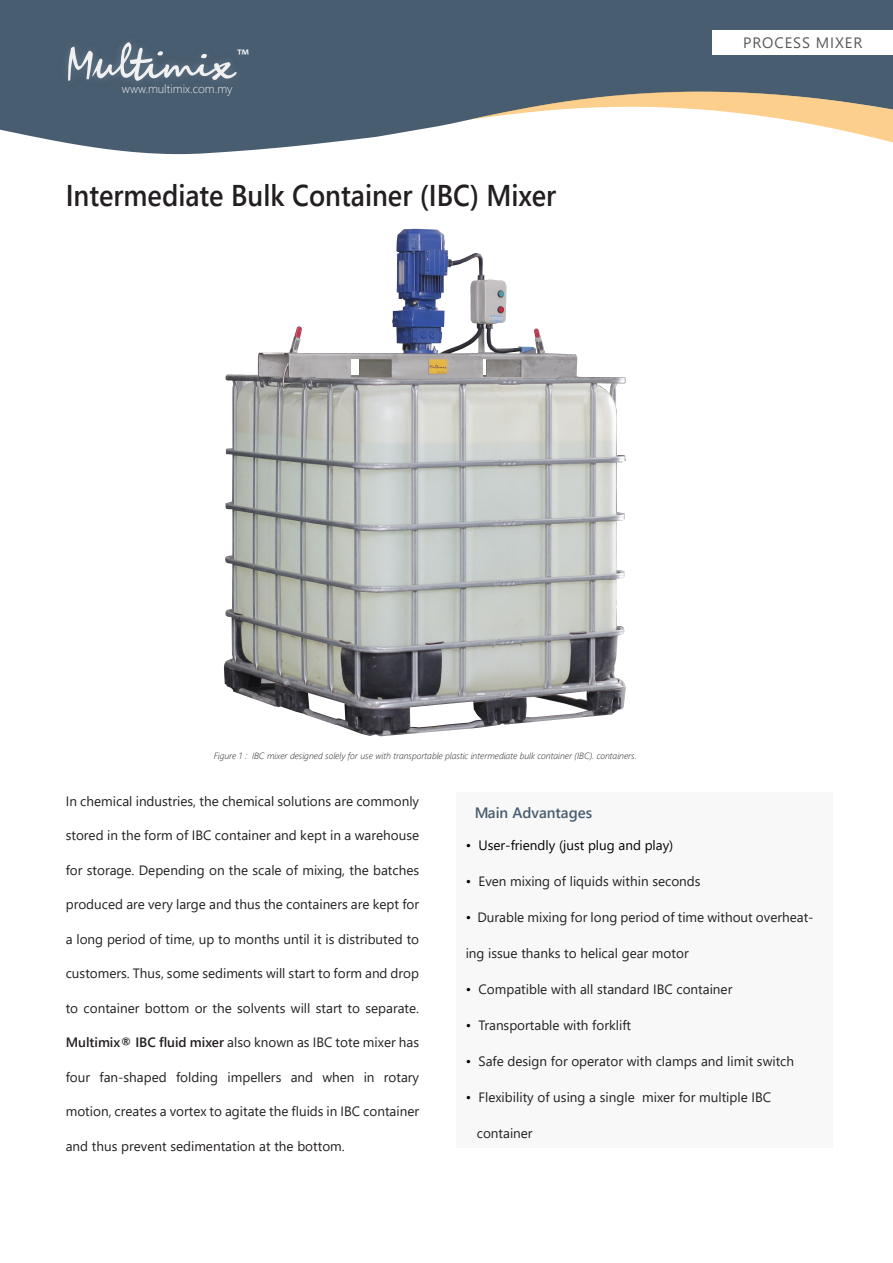
<style>
.page{position:relative;width:893px;height:1263px;background:#fff}
.page>*{position:absolute;margin:0;border:0;box-sizing:border-box;transform-origin:0 0}
.t1{font:600 30px "Segoe UI";color:#231f20;scale:.9 1}
.t2{font:18.45px "Myriad Pro";color:#fff;scale:1.06 1}
.t3{font:600 15px "Segoe UI";color:#354b60}
.t4{font:15px "Segoe UI";letter-spacing:.06em;color:#58595b}
.t5{font:13.5px "Segoe UI";color:#231f20}
.t6{font:13.5px "Segoe UI";color:#000}
.t7{font:300 12px "Segoe UI";color:#f1f1f2}
.t8{font:italic 300 9px "Segoe UI";color:#231f20}
.s1{font-weight:600}
.s2{color:#000}
</style>
<div class="page">
<div style="left:457px;top:792px;width:376px;height:355px;background:#f8f8f8"></div>
<svg style="left:0;top:0;width:893px;height:154px;background:#5b6d7e"></svg>
<svg style="left:468px;top:92px;width:425px;height:51px"></svg>
<div style="left:55px;top:17px;width:51px;height:77px;background:#495d70"></div>
<img style="left:79px;top:29px;width:65px;height:62px">
<img style="left:108px;top:35px;width:9px;height:56px">
<img style="left:117px;top:35px;width:49px;height:59px">
<img style="left:135px;top:81px;width:16px;height:10px">
<img style="left:151px;top:81px;width:48px;height:10px">
<img style="left:186px;top:41px;width:57px;height:48px">
<img style="left:199px;top:50px;width:50px;height:43px">
<svg style="left:68px;top:42px;width:169px;height:39px"></svg>
<div style="left:712px;top:30px;width:181px;height:25px;background:#fff"></div>
<img style="left:224px;top:229px;width:402px;height:507px">
<svg style="left:431px;top:257px;width:64px;height:96px"></svg>
<svg style="left:526px;top:691px;width:62px;height:26px"></svg>
<svg style="left:410px;top:701px;width:72px;height:26px"></svg>
<svg style="left:283px;top:685px;width:62px;height:35px"></svg>
<div style="left:351px;top:359px;width:7px;height:16px;background:#fff"></div>
<hr style="left:483px;top:359px;width:3px;height:16px;background:#fff">
<svg style="left:597px;top:383px;width:14px;height:11px"></svg>
<svg style="left:505px;top:351px;width:15px;height:3px"></svg>
<h2 class="t2" style="left:237px;top:45px;width:13px">™</h2>
<p class="t7" style="left:122px;top:78px;width:112px">www.multimix.com.my</p>
<h1 class="t1" style="left:66px;top:167px;width:547px">Intermediate Bulk Container (IBC) Mixer</h1>
<p class="t4" style="left:743px;top:29px;width:121px">PROCESS MIXER</p>
<p class="t8" style="left:214px;top:747px;width:425px">Figure 1 : IBC mixer designed solely for use with transportable plastic intermediate bulk container (IBC). containers.</p>
<p class="t5" style="left:66px;top:788px;width:355px">In chemical industries, the chemical solutions are commonly</p>
<p class="t5" style="left:66px;top:822px;width:355px">stored in the form of IBC container and kept in a warehouse</p>
<p class="t5" style="left:66px;top:857px;width:355px">for storage. Depending on the scale of mixing, the batches</p>
<p class="t5" style="left:66px;top:891px;width:355px">produced are very large and thus the containers are kept for</p>
<p class="t5" style="left:66px;top:926px;width:355px">a long period of time, up to months until it is distributed to</p>
<p class="t5" style="left:66px;top:961px;width:355px">customers. Thus, some sediments will start to form and drop</p>
<p class="t5" style="left:66px;top:995px;width:355px">to container bottom or the solvents will start to separate.</p>
<p class="t5" style="left:66px;top:1030px;width:355px"><span class="s1">Multimix® IBC fluid mixer</span> also known as IBC tote mixer has</p>
<p class="t5" style="left:66px;top:1064px;width:355px">four fan-shaped folding impellers and when in rotary</p>
<p class="t5" style="left:66px;top:1099px;width:355px">motion, creates a vortex to agitate the fluids in IBC container</p>
<p class="t5" style="left:66px;top:1133px;width:281px">and thus prevent sedimentation at the bottom.</p>
<p class="t3" style="left:474px;top:798px;width:120px">Main Advantages</p>
<p class="t6" style="left:466px;top:832px;width:209px">• User-friendly (just plug and play)</p>
<p class="t5" style="left:466px;top:868px;width:236px"><span class="s2">•</span> Even mixing of liquids within seconds</p>
<p class="t5" style="left:466px;top:904px;width:349px"><span class="s2">•</span> Durable mixing for long period of time without overheat-</p>
<p class="t5" style="left:466px;top:940px;width:225px">ing issue thanks to helical gear motor</p>
<p class="t5" style="left:466px;top:976px;width:268px"><span class="s2">•</span> Compatible with all standard IBC container</p>
<p class="t5" style="left:466px;top:1012px;width:167px"><span class="s2">•</span> Transportable with forklift</p>
<p class="t5" style="left:466px;top:1048px;width:330px"><span class="s2">•</span> Safe design for operator with clamps and limit switch</p>
<p class="t5" style="left:466px;top:1084px;width:307px"><span class="s2">•</span> Flexibility of using a single mixer for multiple IBC</p>
<p class="t5" style="left:477px;top:1120px;width:57px">container</p>
</div>
